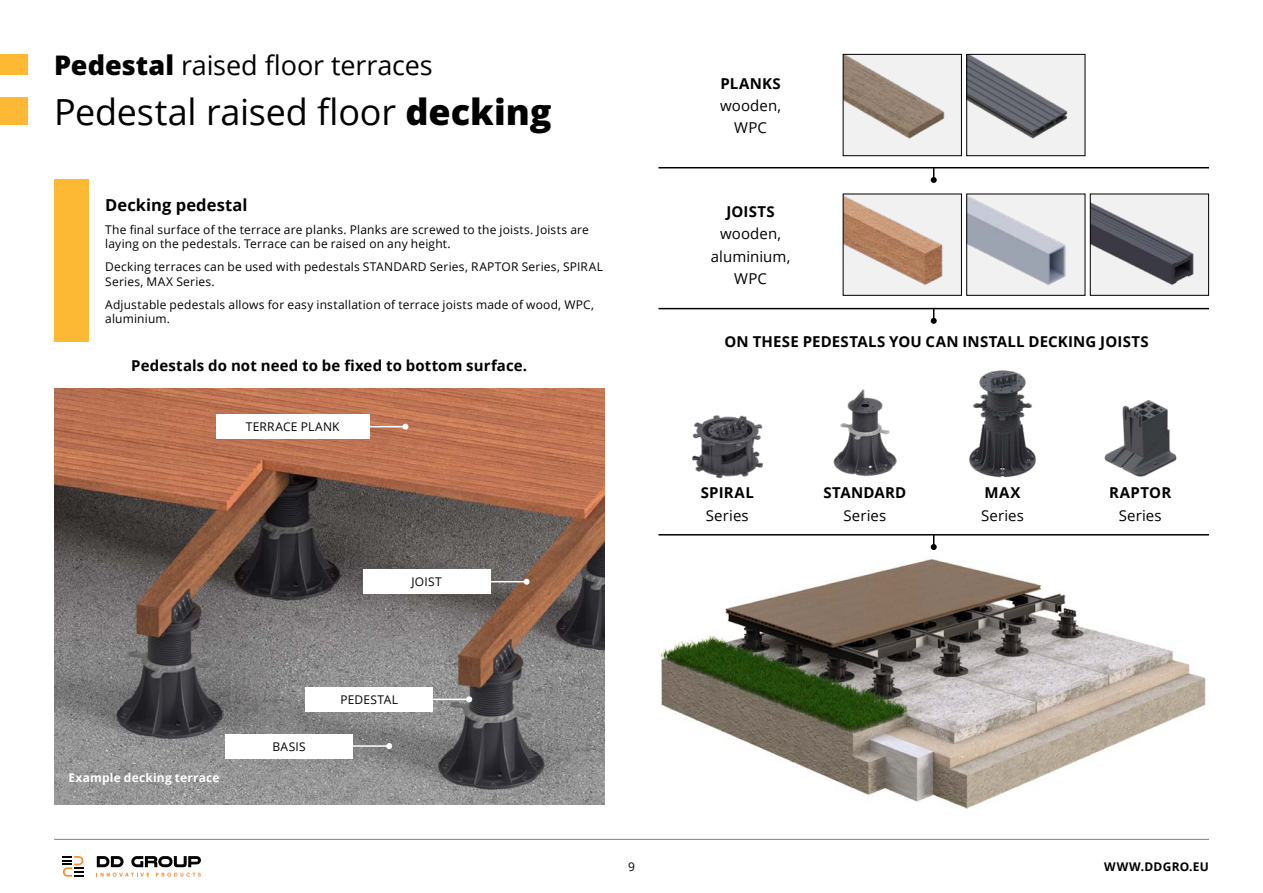
<style>
.page{position:relative;width:1263px;height:893px;background:#fff}
.page>*{position:absolute;margin:0;border:0;box-sizing:border-box;transform-origin:0 0}
.t1{font:36px "Open Sans";letter-spacing:-.005em;color:#000}
.t2{font:27px "Open Sans";letter-spacing:-.005em;color:#000}
.t3{font:700 16.5px "Open Sans";letter-spacing:.01em;color:#000}
.t4{font:700 15px "Open Sans";letter-spacing:.01em;color:#000}
.t5{font:15px/22.2px "Open Sans";letter-spacing:.005em;color:#000;text-align:center}
.t6{font:12px/14.4px "Open Sans";letter-spacing:.015em;color:#000}
.t7{font:700 12px "Open Sans";letter-spacing:.015em;color:#fff}
.t8{font:700 12px "Open Sans";letter-spacing:.02em;color:#000}
.s1{font-weight:800}
</style>
<div class="page">
<div style="left:0;top:54px;width:27px;height:21px;background:#fdb933"></div>
<div style="left:0;top:97px;width:27px;height:28px;background:#fdb933"></div>
<svg style="left:97px;top:856px;width:27px;height:11px"></svg>
<svg style="left:131px;top:856px;width:70px;height:11px"></svg>
<svg style="left:100px;top:873px;width:49px;height:4px"></svg>
<svg style="left:156px;top:873px;width:45px;height:4px"></svg>
<svg style="left:63px;top:856px;width:20px;height:21px"></svg>
<hr style="left:54px;top:839px;width:1155px;height:1px;background:#808285">
<img style="left:54px;top:389px;width:550px;height:416px">
<img style="left:660px;top:556px;width:546px;height:253px">
<hr style="left:658px;top:308px;width:551px;height:1px;background:#000">
<hr style="left:658px;top:167px;width:551px;height:1px;background:#000">
<hr style="left:658px;top:534px;width:551px;height:1px;background:#000">
<svg style="left:931px;top:309px;width:6px;height:15px"></svg>
<svg style="left:931px;top:168px;width:6px;height:15px"></svg>
<svg style="left:931px;top:535px;width:6px;height:15px"></svg>
<div style="left:54px;top:179px;width:34px;height:163px;background:#fdb933"></div>
<img style="left:692px;top:415px;width:71px;height:64px">
<img style="left:969px;top:370px;width:67px;height:108px">
<img style="left:1104px;top:400px;width:73px;height:77px">
<img style="left:833px;top:389px;width:64px;height:87px">
<img style="left:845px;top:196px;width:115px;height:98px">
<div style="left:843px;top:194px;width:119px;height:102px;border:1px solid #000"></div>
<img style="left:845px;top:56px;width:115px;height:98px">
<div style="left:843px;top:54px;width:119px;height:102px;border:1px solid #000"></div>
<img style="left:968px;top:196px;width:115px;height:98px">
<div style="left:966px;top:194px;width:119px;height:102px;border:1px solid #000"></div>
<img style="left:968px;top:56px;width:115px;height:98px">
<div style="left:966px;top:54px;width:119px;height:102px;border:1px solid #000"></div>
<img style="left:1092px;top:196px;width:115px;height:98px">
<div style="left:1090px;top:194px;width:119px;height:102px;border:1px solid #000"></div>
<hr style="left:490px;top:581px;width:37px;height:1px;background:#fff">
<svg style="left:524px;top:579px;width:6px;height:6px"></svg>
<hr style="left:369px;top:426px;width:36px;height:1px;background:#fff">
<svg style="left:402px;top:424px;width:6px;height:6px"></svg>
<hr style="left:433px;top:699px;width:36px;height:1px;background:#fff">
<svg style="left:466px;top:696px;width:6px;height:6px"></svg>
<hr style="left:353px;top:745px;width:36px;height:2px;background:#fff">
<svg style="left:386px;top:743px;width:6px;height:6px"></svg>
<div style="left:216px;top:415px;width:153px;height:24px;background:#fff"></div>
<div style="left:305px;top:687px;width:128px;height:24px;background:#fff"></div>
<div style="left:363px;top:570px;width:127px;height:24px;background:#fff"></div>
<div style="left:225px;top:734px;width:128px;height:24px;background:#fff"></div>
<h2 class="t2" style="left:54px;top:46px;width:380px"><span class="s1">Pedestal</span> raised floor terraces</h2>
<h1 class="t1" style="left:54px;top:87px;width:499px">Pedestal raised floor <span class="s1">decking</span></h1>
<h3 class="t3" style="left:105px;top:193px;width:144px">Decking pedestal</h3>
<p class="t6" style="left:105px;top:222px;width:485px">The final surface of the terrace are planks. Planks are screwed to the joists. Joists are laying on the pedestals. Terrace can be raised on any height.</p>
<p class="t6" style="left:105px;top:259px;width:499px">Decking terraces can be used with pedestals STANDARD Series, RAPTOR Series, SPIRAL<br>Series, MAX Series.</p>
<p class="t6" style="left:105px;top:297px;width:490px">Adjustable pedestals allows for easy installation of terrace joists made of wood, WPC, aluminium.</p>
<p class="t4" style="left:131px;top:355px;width:397px">Pedestals do not need to be fixed to bottom surface.</p>
<p class="t6" style="left:246px;top:419px;width:95px">TERRACE PLANK</p>
<p class="t6" style="left:411px;top:574px;width:32px">JOIST</p>
<p class="t4" style="left:720px;top:72px;width:62px">PLANKS</p>
<p class="t5" style="left:720px;top:94px;width:63px">wooden,<br>WPC</p>
<p class="t4" style="left:726px;top:201px;width:50px">JOISTS</p>
<p class="t5" style="left:711px;top:222px;width:81px">wooden, aluminium,<br>WPC</p>
<p class="t4" style="left:724px;top:331px;width:426px">ON THESE PEDESTALS YOU CAN INSTALL DECKING JOISTS</p>
<p class="t4" style="left:701px;top:482px;width:55px">SPIRAL</p>
<p class="t5" style="left:706px;top:504px;width:44px">Series</p>
<p class="t4" style="left:823px;top:482px;width:84px">STANDARD</p>
<p class="t5" style="left:843px;top:504px;width:44px">Series</p>
<p class="t4" style="left:985px;top:482px;width:37px">MAX</p>
<p class="t5" style="left:981px;top:504px;width:44px">Series</p>
<p class="t4" style="left:1109px;top:482px;width:64px">RAPTOR</p>
<p class="t5" style="left:1119px;top:504px;width:44px">Series</p>
<p class="t7" style="left:68px;top:769px;width:153px">Example decking terrace</p>
<p class="t6" style="left:273px;top:739px;width:35px">BASIS</p>
<p class="t6" style="left:340px;top:692px;width:59px">PEDESTAL</p>
<p class="t6" style="left:628px;top:859px;width:8px">9</p>
<p class="t8" style="left:1104px;top:858px;width:106px">WWW.DDGRO.EU</p>
</div>
